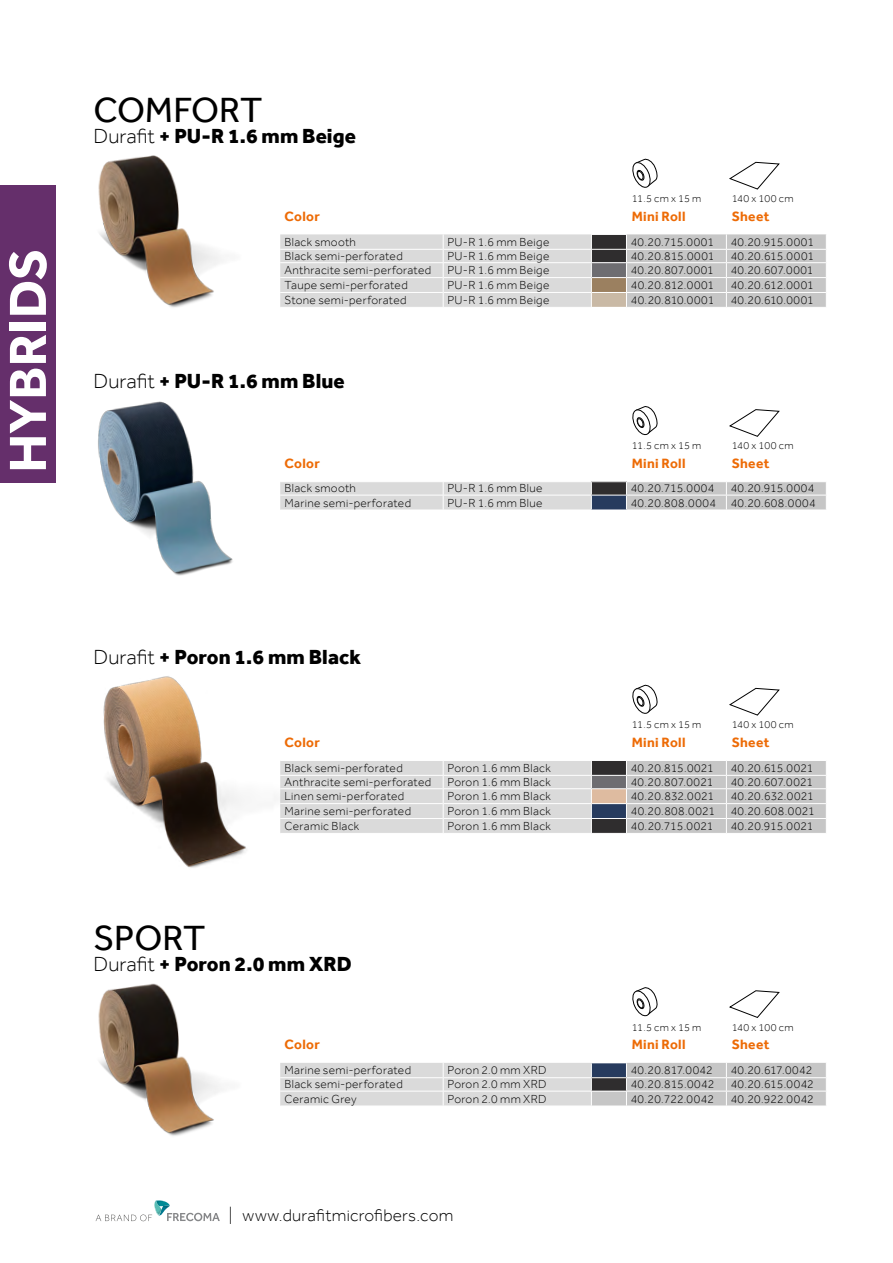
<style>
.page{position:relative;width:893px;height:1263px;background:#fff}
.page>*{position:absolute;margin:0;border:0;box-sizing:border-box;transform-origin:0 0}
.t1{font:700 54px "Effra";letter-spacing:-.005em;color:#fff}
.t2{font:36px "Effra";letter-spacing:-.005em;color:#000}
.t3{font:800 21px "Effra";letter-spacing:.005em;color:#000}
.t4{font:300 17.25px "Effra";letter-spacing:.01em;color:#000}
.t5{font:700 13.8px "Effra";letter-spacing:.02em;color:#ed6b06}
.t6{font:300 12px "Effra";letter-spacing:.025em;color:#000}
.t7{font:300 10.8px "Effra";letter-spacing:.015em;color:#000}
.s1{font-weight:300}
</style>
<div class="page">
<svg style="left:96px;top:1200px;width:124px;height:21px"></svg>
<div style="left:0;top:185px;width:56px;height:298px;background:#652f6b"></div>
<svg style="left:729px;top:162px;width:51px;height:28px"></svg>
<svg style="left:729px;top:990px;width:51px;height:28px"></svg>
<svg style="left:729px;top:688px;width:51px;height:28px"></svg>
<svg style="left:729px;top:409px;width:51px;height:28px"></svg>
<svg style="left:632px;top:158px;width:26px;height:30px"></svg>
<svg style="left:632px;top:987px;width:26px;height:30px"></svg>
<svg style="left:632px;top:684px;width:26px;height:30px"></svg>
<svg style="left:632px;top:406px;width:26px;height:30px"></svg>
<svg style="left:280px;top:234px;width:546px;height:73px;background:#cfcece"></svg>
<svg style="left:280px;top:1063px;width:546px;height:43px;background:#cececf"></svg>
<hr style="left:591px;top:1077px;width:36px;height:1px;background:#fff">
<svg style="left:314px;top:761px;width:512px;height:72px;background:#cdcccd"></svg>
<hr style="left:592px;top:803px;width:35px;height:1px;background:#fff">
<div style="left:591px;top:482px;width:35px;height:13px;background:#2f2d2e"></div>
<div style="left:591px;top:495px;width:35px;height:15px;background:#273b5e"></div>
<svg style="left:280px;top:482px;width:312px;height:28px;background:#dcdcdc"></svg>
<hr style="left:591px;top:495px;width:35px;height:1px;background:#fff">
<svg style="left:626px;top:482px;width:200px;height:28px;background:#c9c9c9"></svg>
<img style="left:98px;top:983px;width:124px;height:153px">
<img style="left:98px;top:155px;width:124px;height:153px">
<img style="left:98px;top:401px;width:135px;height:175px">
<img style="left:103px;top:676px;width:211px;height:192px">
<h1 class="t1" style="left:-4px;top:473px;width:226px;rotate:-90deg">HYBRIDS</h1>
<h2 class="t2" style="left:94px;top:88px;width:170px">COMFORT</h2>
<h3 class="t3" style="left:94px;top:123px;width:264px"><span class="s1">Durafit</span> + PU-R 1.6 mm Beige</h3>
<p class="t5" style="left:284px;top:208px;width:37px">Color</p>
<p class="t7" style="left:632px;top:192px;width:71px">11.5 cm x 15 m</p>
<p class="t5" style="left:632px;top:208px;width:55px">Mini Roll</p>
<p class="t7" style="left:732px;top:192px;width:63px">140 x 100 cm</p>
<p class="t5" style="left:732px;top:208px;width:39px">Sheet</p>
<p class="t6" style="left:284px;top:234px;width:73px">Black smooth</p>
<p class="t6" style="left:447px;top:234px;width:103px">PU-R 1.6 mm Beige</p>
<p class="t6" style="left:631px;top:234px;width:85px">40.20.715.0001</p>
<p class="t6" style="left:731px;top:234px;width:85px">40.20.915.0001</p>
<p class="t6" style="left:284px;top:249px;width:120px">Black semi-perforated</p>
<p class="t6" style="left:447px;top:249px;width:103px">PU-R 1.6 mm Beige</p>
<p class="t6" style="left:631px;top:249px;width:85px">40.20.815.0001</p>
<p class="t6" style="left:731px;top:249px;width:85px">40.20.615.0001</p>
<p class="t6" style="left:284px;top:263px;width:148px">Anthracite semi-perforated</p>
<p class="t6" style="left:447px;top:263px;width:103px">PU-R 1.6 mm Beige</p>
<p class="t6" style="left:631px;top:263px;width:85px">40.20.807.0001</p>
<p class="t6" style="left:731px;top:263px;width:84px">40.20.607.0001</p>
<p class="t6" style="left:284px;top:278px;width:125px">Taupe semi-perforated</p>
<p class="t6" style="left:447px;top:278px;width:103px">PU-R 1.6 mm Beige</p>
<p class="t6" style="left:631px;top:278px;width:85px">40.20.812.0001</p>
<p class="t6" style="left:731px;top:278px;width:85px">40.20.612.0001</p>
<p class="t6" style="left:284px;top:293px;width:124px">Stone semi-perforated</p>
<p class="t6" style="left:447px;top:293px;width:103px">PU-R 1.6 mm Beige</p>
<p class="t6" style="left:631px;top:293px;width:85px">40.20.810.0001</p>
<p class="t6" style="left:731px;top:293px;width:85px">40.20.610.0001</p>
<h3 class="t3" style="left:94px;top:368px;width:253px"><span class="s1">Durafit</span> + PU-R 1.6 mm Blue</h3>
<p class="t5" style="left:284px;top:455px;width:37px">Color</p>
<p class="t7" style="left:632px;top:439px;width:71px">11.5 cm x 15 m</p>
<p class="t5" style="left:632px;top:455px;width:55px">Mini Roll</p>
<p class="t7" style="left:732px;top:439px;width:63px">140 x 100 cm</p>
<p class="t5" style="left:732px;top:455px;width:39px">Sheet</p>
<p class="t6" style="left:284px;top:481px;width:73px">Black smooth</p>
<p class="t6" style="left:447px;top:481px;width:97px">PU-R 1.6 mm Blue</p>
<p class="t6" style="left:631px;top:481px;width:85px">40.20.715.0004</p>
<p class="t6" style="left:731px;top:481px;width:85px">40.20.915.0004</p>
<p class="t6" style="left:284px;top:495px;width:128px">Marine semi-perforated</p>
<p class="t6" style="left:447px;top:495px;width:97px">PU-R 1.6 mm Blue</p>
<p class="t6" style="left:631px;top:495px;width:186px">40.20.808.0004 40.20.608.0004</p>
<h3 class="t3" style="left:94px;top:644px;width:269px"><span class="s1">Durafit</span> + Poron 1.6 mm Black</h3>
<p class="t5" style="left:284px;top:734px;width:37px">Color</p>
<p class="t7" style="left:632px;top:718px;width:71px">11.5 cm x 15 m</p>
<p class="t5" style="left:632px;top:734px;width:55px">Mini Roll</p>
<p class="t7" style="left:732px;top:718px;width:63px">140 x 100 cm</p>
<p class="t5" style="left:732px;top:734px;width:39px">Sheet</p>
<p class="t6" style="left:284px;top:761px;width:120px">Black semi-perforated</p>
<p class="t6" style="left:447px;top:761px;width:105px">Poron 1.6 mm Black</p>
<p class="t6" style="left:631px;top:761px;width:85px">40.20.815.0021</p>
<p class="t6" style="left:731px;top:761px;width:84px">40.20.615.0021</p>
<p class="t6" style="left:284px;top:775px;width:148px">Anthracite semi-perforated</p>
<p class="t6" style="left:447px;top:775px;width:105px">Poron 1.6 mm Black</p>
<p class="t6" style="left:631px;top:775px;width:84px">40.20.807.0021</p>
<p class="t6" style="left:731px;top:775px;width:84px">40.20.607.0021</p>
<p class="t6" style="left:284px;top:789px;width:121px">Linen semi-perforated</p>
<p class="t6" style="left:447px;top:789px;width:105px">Poron 1.6 mm Black</p>
<p class="t6" style="left:631px;top:789px;width:85px">40.20.832.0021</p>
<p class="t6" style="left:731px;top:789px;width:84px">40.20.632.0021</p>
<p class="t6" style="left:284px;top:804px;width:128px">Marine semi-perforated</p>
<p class="t6" style="left:447px;top:804px;width:105px">Poron 1.6 mm Black</p>
<p class="t6" style="left:631px;top:804px;width:86px">40.20.808.0021</p>
<p class="t6" style="left:731px;top:804px;width:85px">40.20.608.0021</p>
<p class="t6" style="left:284px;top:819px;width:76px">Ceramic Black</p>
<p class="t6" style="left:447px;top:819px;width:105px">Poron 1.6 mm Black</p>
<p class="t6" style="left:631px;top:819px;width:84px">40.20.715.0021</p>
<p class="t6" style="left:731px;top:819px;width:84px">40.20.915.0021</p>
<h2 class="t2" style="left:94px;top:917px;width:113px">SPORT</h2>
<h3 class="t3" style="left:94px;top:952px;width:259px"><span class="s1">Durafit</span> + Poron 2.0 mm XRD</h3>
<p class="t5" style="left:284px;top:1036px;width:37px">Color</p>
<p class="t7" style="left:632px;top:1020px;width:71px">11.5 cm x 15 m</p>
<p class="t5" style="left:632px;top:1036px;width:55px">Mini Roll</p>
<p class="t7" style="left:732px;top:1020px;width:63px">140 x 100 cm</p>
<p class="t5" style="left:732px;top:1036px;width:39px">Sheet</p>
<p class="t6" style="left:284px;top:1063px;width:128px">Marine semi-perforated</p>
<p class="t6" style="left:447px;top:1063px;width:101px">Poron 2.0 mm XRD</p>
<p class="t6" style="left:631px;top:1063px;width:83px">40.20.817.0042</p>
<p class="t6" style="left:731px;top:1063px;width:83px">40.20.617.0042</p>
<p class="t6" style="left:284px;top:1077px;width:120px">Black semi-perforated</p>
<p class="t6" style="left:447px;top:1077px;width:101px">Poron 2.0 mm XRD</p>
<p class="t6" style="left:631px;top:1077px;width:85px">40.20.815.0042</p>
<p class="t6" style="left:731px;top:1077px;width:85px">40.20.615.0042</p>
<p class="t6" style="left:284px;top:1091px;width:74px">Ceramic Grey</p>
<p class="t6" style="left:447px;top:1091px;width:101px">Poron 2.0 mm XRD</p>
<p class="t6" style="left:631px;top:1091px;width:85px">40.20.722.0042</p>
<p class="t6" style="left:731px;top:1091px;width:85px">40.20.922.0042</p>
<h3 class="t4" style="left:229px;top:1204px;width:226px">| www.durafitmicrofibers.com</h3>
</div>
